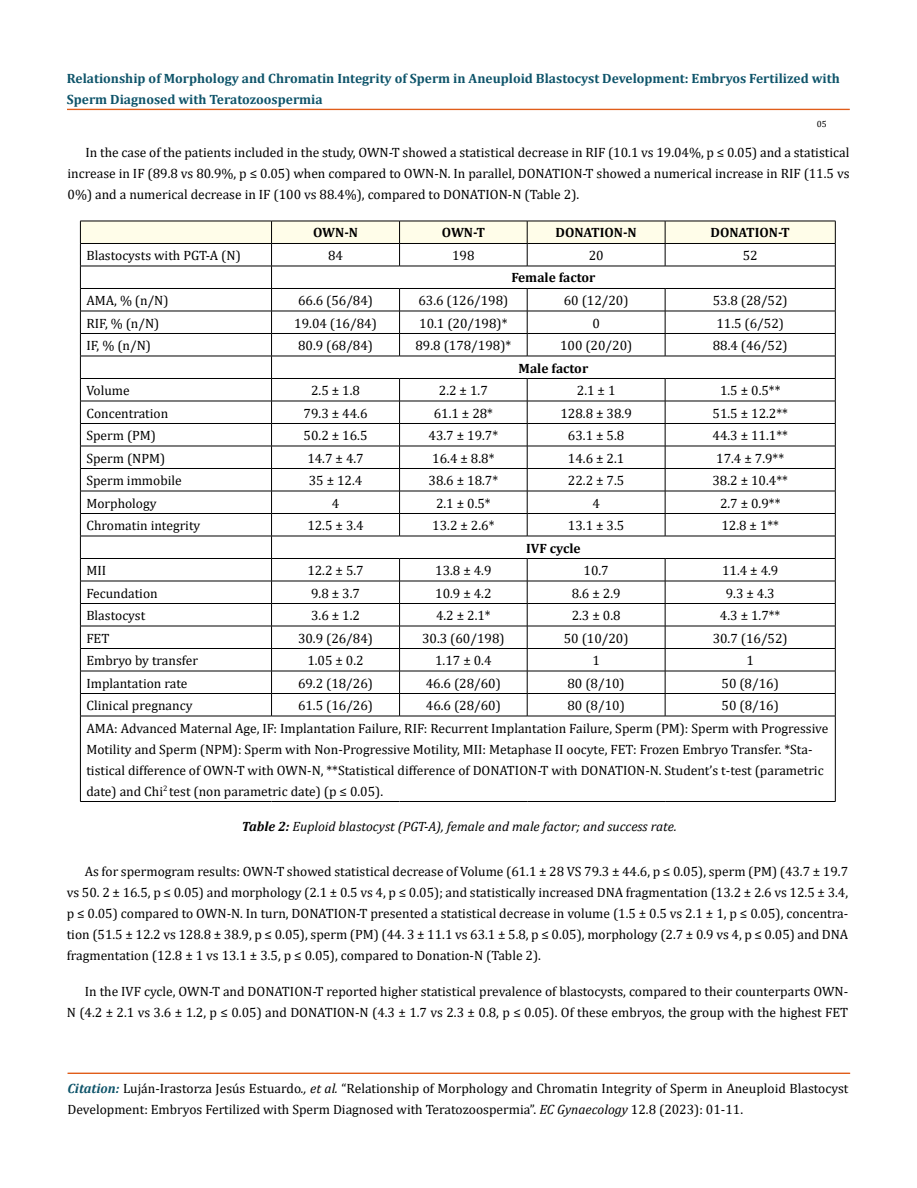
<style>
.page{position:relative;width:917px;height:1188px;background:#fff}
.page>*{position:absolute;margin:0;border:0;box-sizing:border-box;transform-origin:0 0}
.t1{font:13.5px/21px "Cambria";color:#000}
.t2{font:700 13.5px/21px "Cambria";color:#0e546a}
.t3{font:italic 13.5px "Cambria";color:#000}
.t4{font:700 13.5px "Cambria";color:#000}
.t5{font:9px "Cambria";color:#000}
.s1{font-weight:700}
.s2{font-weight:700;font-style:italic;color:#0e546a}
.s3{font-style:italic}
</style>
<div class="page">
<div style="left:67px;top:109px;width:782px;height:1px;border:1px solid #e05d1a"></div>
<div style="left:68px;top:1073px;width:781px;height:1px;border:1px solid #e05d1a"></div>
<svg style="left:80px;top:221px;width:756px;height:495px"></svg>
<hr style="left:80px;top:716px;width:191px;height:1px;background:#000">
<hr style="left:80px;top:716px;width:1px;height:85px;background:#000">
<hr style="left:271px;top:716px;width:128px;height:1px;background:#000">
<hr style="left:399px;top:716px;width:128px;height:1px;background:#000">
<hr style="left:527px;top:716px;width:138px;height:1px;background:#000">
<hr style="left:665px;top:716px;width:170px;height:1px;background:#000">
<hr style="left:835px;top:716px;width:1px;height:85px;background:#000">
<hr style="left:80px;top:801px;width:191px;height:1px;background:#000">
<hr style="left:271px;top:801px;width:128px;height:1px;background:#000">
<hr style="left:399px;top:801px;width:128px;height:1px;background:#000">
<hr style="left:527px;top:801px;width:138px;height:1px;background:#000">
<hr style="left:665px;top:801px;width:170px;height:1px;background:#000">
<p class="t2" style="left:67px;top:68px;width:774px">Relationship of Morphology and Chromatin Integrity of Sperm in Aneuploid Blastocyst Development: Embryos Fertilized with<br>Sperm Diagnosed with Teratozoospermia</p>
<p class="t5" style="left:816px;top:118px;width:11px">05</p>
<p class="t1" style="left:68px;top:142px;width:783px;text-align:justify;text-indent:18px">In the case of the patients included in the study, OWN-T showed a statistical decrease in RIF (10.1 vs 19.04%, p ≤ 0.05) and a statistical increase in IF (89.8 vs 80.9%, p ≤ 0.05) when compared to OWN-N. In parallel, DONATION-T showed a numerical increase in RIF (11.5 vs 0%) and a numerical decrease in IF (100 vs 88.4%), compared to DONATION-N (Table 2).</p>
<p class="t4" style="left:313px;top:223px;width:47px">OWN-N</p>
<p class="t4" style="left:442px;top:223px;width:45px">OWN-T</p>
<p class="t4" style="left:555px;top:223px;width:83px">DONATION-N</p>
<p class="t4" style="left:710px;top:223px;width:81px">DONATION-T</p>
<p class="t1" style="left:86px;top:245px;width:156px">Blastocysts with PGT-A (N)</p>
<p class="t1" style="left:328px;top:245px;width:16px">84</p>
<p class="t1" style="left:452px;top:245px;width:24px">198</p>
<p class="t1" style="left:588px;top:245px;width:16px">20</p>
<p class="t1" style="left:742px;top:245px;width:16px">52</p>
<p class="t4" style="left:511px;top:268px;width:86px">Female factor</p>
<p class="t1" style="left:86px;top:290px;width:84px">AMA, % (n/N)</p>
<p class="t1" style="left:298px;top:290px;width:77px">66.6 (56/84)</p>
<p class="t1" style="left:418px;top:290px;width:91px">63.6 (126/198)</p>
<p class="t1" style="left:563px;top:290px;width:66px">60 (12/20)</p>
<p class="t1" style="left:712px;top:290px;width:77px">53.8 (28/52)</p>
<p class="t1" style="left:86px;top:312px;width:74px">RIF, % (n/N)</p>
<p class="t1" style="left:294px;top:312px;width:84px">19.04 (16/84)</p>
<p class="t1" style="left:419px;top:312px;width:90px">10.1 (20/198)*</p>
<p class="t1" style="left:592px;top:312px;width:9px">0</p>
<p class="t1" style="left:716px;top:312px;width:69px">11.5 (6/52)</p>
<p class="t1" style="left:86px;top:335px;width:66px">IF, % (n/N)</p>
<p class="t1" style="left:298px;top:335px;width:77px">80.9 (68/84)</p>
<p class="t1" style="left:415px;top:335px;width:97px">89.8 (178/198)*</p>
<p class="t1" style="left:560px;top:335px;width:74px">100 (20/20)</p>
<p class="t1" style="left:712px;top:335px;width:77px">88.4 (46/52)</p>
<p class="t4" style="left:518px;top:358px;width:71px">Male factor</p>
<p class="t1" style="left:86px;top:380px;width:45px">Volume</p>
<p class="t1" style="left:311px;top:380px;width:50px">2.5 ± 1.8</p>
<p class="t1" style="left:439px;top:380px;width:50px">2.2 ± 1.7</p>
<p class="t1" style="left:577px;top:380px;width:40px">2.1 ± 1</p>
<p class="t1" style="left:720px;top:380px;width:62px">1.5 ± 0.5**</p>
<p class="t1" style="left:86px;top:402px;width:83px">Concentration</p>
<p class="t1" style="left:303px;top:402px;width:65px">79.3 ± 44.6</p>
<p class="t1" style="left:433px;top:402px;width:61px">61.1 ± 28*</p>
<p class="t1" style="left:560px;top:402px;width:73px">128.8 ± 38.9</p>
<p class="t1" style="left:712px;top:402px;width:77px">51.5 ± 12.2**</p>
<p class="t1" style="left:86px;top:425px;width:71px">Sperm (PM)</p>
<p class="t1" style="left:303px;top:425px;width:65px">50.2 ± 16.5</p>
<p class="t1" style="left:428px;top:425px;width:71px">43.7 ± 19.7*</p>
<p class="t1" style="left:568px;top:425px;width:58px">63.1 ± 5.8</p>
<p class="t1" style="left:712px;top:425px;width:77px">44.3 ± 11.1**</p>
<p class="t1" style="left:86px;top:447px;width:80px">Sperm (NPM)</p>
<p class="t1" style="left:307px;top:447px;width:58px">14.7 ± 4.7</p>
<p class="t1" style="left:432px;top:447px;width:64px">16.4 ± 8.8*</p>
<p class="t1" style="left:568px;top:447px;width:58px">14.6 ± 2.1</p>
<p class="t1" style="left:716px;top:447px;width:69px">17.4 ± 7.9**</p>
<p class="t1" style="left:86px;top:470px;width:97px">Sperm immobile</p>
<p class="t1" style="left:309px;top:470px;width:55px">35 ± 12.4</p>
<p class="t1" style="left:428px;top:470px;width:71px">38.6 ± 18.7*</p>
<p class="t1" style="left:568px;top:470px;width:58px">22.2 ± 7.5</p>
<p class="t1" style="left:712px;top:470px;width:77px">38.2 ± 10.4**</p>
<p class="t1" style="left:86px;top:492px;width:72px">Morphology</p>
<p class="t1" style="left:332px;top:492px;width:9px">4</p>
<p class="t1" style="left:436px;top:492px;width:56px">2.1 ± 0.5*</p>
<p class="t1" style="left:592px;top:492px;width:9px">4</p>
<p class="t1" style="left:720px;top:492px;width:62px">2.7 ± 0.9**</p>
<p class="t1" style="left:86px;top:515px;width:115px">Chromatin integrity</p>
<p class="t1" style="left:307px;top:515px;width:58px">12.5 ± 3.4</p>
<p class="t1" style="left:432px;top:515px;width:64px">13.2 ± 2.6*</p>
<p class="t1" style="left:568px;top:515px;width:58px">13.1 ± 3.5</p>
<p class="t1" style="left:721px;top:515px;width:59px">12.8 ± 1**</p>
<p class="t4" style="left:526px;top:538px;width:56px">IVF cycle</p>
<p class="t1" style="left:86px;top:560px;width:21px">MII</p>
<p class="t1" style="left:307px;top:560px;width:58px">12.2 ± 5.7</p>
<p class="t1" style="left:435px;top:560px;width:58px">13.8 ± 4.9</p>
<p class="t1" style="left:583px;top:560px;width:27px">10.7</p>
<p class="t1" style="left:722px;top:560px;width:58px">11.4 ± 4.9</p>
<p class="t1" style="left:86px;top:582px;width:73px">Fecundation</p>
<p class="t1" style="left:311px;top:582px;width:50px">9.8 ± 3.7</p>
<p class="t1" style="left:435px;top:582px;width:58px">10.9 ± 4.2</p>
<p class="t1" style="left:571px;top:582px;width:50px">8.6 ± 2.9</p>
<p class="t1" style="left:725px;top:582px;width:50px">9.3 ± 4.3</p>
<p class="t1" style="left:86px;top:605px;width:60px">Blastocyst</p>
<p class="t1" style="left:311px;top:605px;width:50px">3.6 ± 1.2</p>
<p class="t1" style="left:436px;top:605px;width:56px">4.2 ± 2.1*</p>
<p class="t1" style="left:571px;top:605px;width:50px">2.3 ± 0.8</p>
<p class="t1" style="left:720px;top:605px;width:62px">4.3 ± 1.7**</p>
<p class="t1" style="left:86px;top:627px;width:25px">FET</p>
<p class="t1" style="left:298px;top:627px;width:77px">30.9 (26/84)</p>
<p class="t1" style="left:422px;top:627px;width:84px">30.3 (60/198)</p>
<p class="t1" style="left:563px;top:627px;width:66px">50 (10/20)</p>
<p class="t1" style="left:712px;top:627px;width:77px">30.7 (16/52)</p>
<p class="t1" style="left:86px;top:650px;width:113px">Embryo by transfer</p>
<p class="t1" style="left:307px;top:650px;width:58px">1.05 ± 0.2</p>
<p class="t1" style="left:435px;top:650px;width:58px">1.17 ± 0.4</p>
<p class="t1" style="left:592px;top:650px;width:9px">1</p>
<p class="t1" style="left:746px;top:650px;width:9px">1</p>
<p class="t1" style="left:86px;top:672px;width:103px">Implantation rate</p>
<p class="t1" style="left:298px;top:672px;width:77px">69.2 (18/26)</p>
<p class="t1" style="left:426px;top:672px;width:77px">46.6 (28/60)</p>
<p class="t1" style="left:567px;top:672px;width:59px">80 (8/10)</p>
<p class="t1" style="left:721px;top:672px;width:59px">50 (8/16)</p>
<p class="t1" style="left:86px;top:695px;width:108px">Clinical pregnancy</p>
<p class="t1" style="left:298px;top:695px;width:77px">61.5 (16/26)</p>
<p class="t1" style="left:426px;top:695px;width:77px">46.6 (28/60)</p>
<p class="t1" style="left:567px;top:695px;width:59px">80 (8/10)</p>
<p class="t1" style="left:86px;top:694px;width:743px;line-height:22.5px;text-indent:635px">50 (8/16)<br>AMA: Advanced Maternal Age, IF: Implantation Failure, RIF: Recurrent Implantation Failure, Sperm (PM): Sperm with Progressive</p>
<p class="t1" style="left:86px;top:738px;width:738px">Motility and Sperm (NPM): Sperm with Non-Progressive Motility, MII: Metaphase II oocyte, FET: Frozen Embryo Transfer. *Sta&shy;tistical difference of OWN-T with OWN-N, **Statistical difference of DONATION-T with DONATION-N. Student’s t-test (parametric date) and Chi<sup>2</sup> test (non parametric date) (p ≤ 0.05).</p>
<p class="t3" style="left:242px;top:817px;width:436px"><span class="s1">Table 2:</span> Euploid blastocyst (PGT-A), female and male factor; and success rate.</p>
<p class="t1" style="left:67px;top:861px;width:783px;text-align:justify;text-indent:18px">As for spermogram results: OWN-T showed statistical decrease of Volume (61.1 ± 28 VS 79.3 ± 44.6, p ≤ 0.05), sperm (PM) (43.7 ± 19.7 vs 50. 2 ± 16.5, p ≤ 0.05) and morphology (2.1 ± 0.5 vs 4, p ≤ 0.05); and statistically increased DNA fragmentation (13.2 ± 2.6 vs 12.5 ± 3.4, p ≤ 0.05) compared to OWN-N. In turn, DONATION-T presented a statistical decrease in volume (1.5 ± 0.5 vs 2.1 ± 1, p ≤ 0.05), concentra&shy;tion (51.5 ± 12.2 vs 128.8 ± 38.9, p ≤ 0.05), sperm (PM) (44. 3 ± 11.1 vs 63.1 ± 5.8, p ≤ 0.05), morphology (2.7 ± 0.9 vs 4, p ≤ 0.05) and DNA fragmentation (12.8 ± 1 vs 13.1 ± 3.5, p ≤ 0.05), compared to Donation-N (Table 2).</p>
<p class="t1" style="left:67px;top:981px;width:783px;text-align:right">In the IVF cycle, OWN-T and DONATION-T reported higher statistical prevalence of blastocysts, compared to their counterparts OWN-<br>N (4.2 ± 2.1 vs 3.6 ± 1.2, p ≤ 0.05) and DONATION-N (4.3 ± 1.7 vs 2.3 ± 0.8, p ≤ 0.05). Of these embryos, the group with the highest FET</p>
<p class="t1" style="left:67px;top:1078px;width:782px"><span class="s2">Citation:</span> Luján-Irastorza Jesús Estuardo<span class="s3">., et al.</span> “Relationship of Morphology and Chromatin Integrity of Sperm in Aneuploid Blastocyst<br>Development: Embryos Fertilized with Sperm Diagnosed with Teratozoospermia”. <span class="s3">EC Gynaecology</span> 12.8 (2023): 01-11.</p>
</div>
